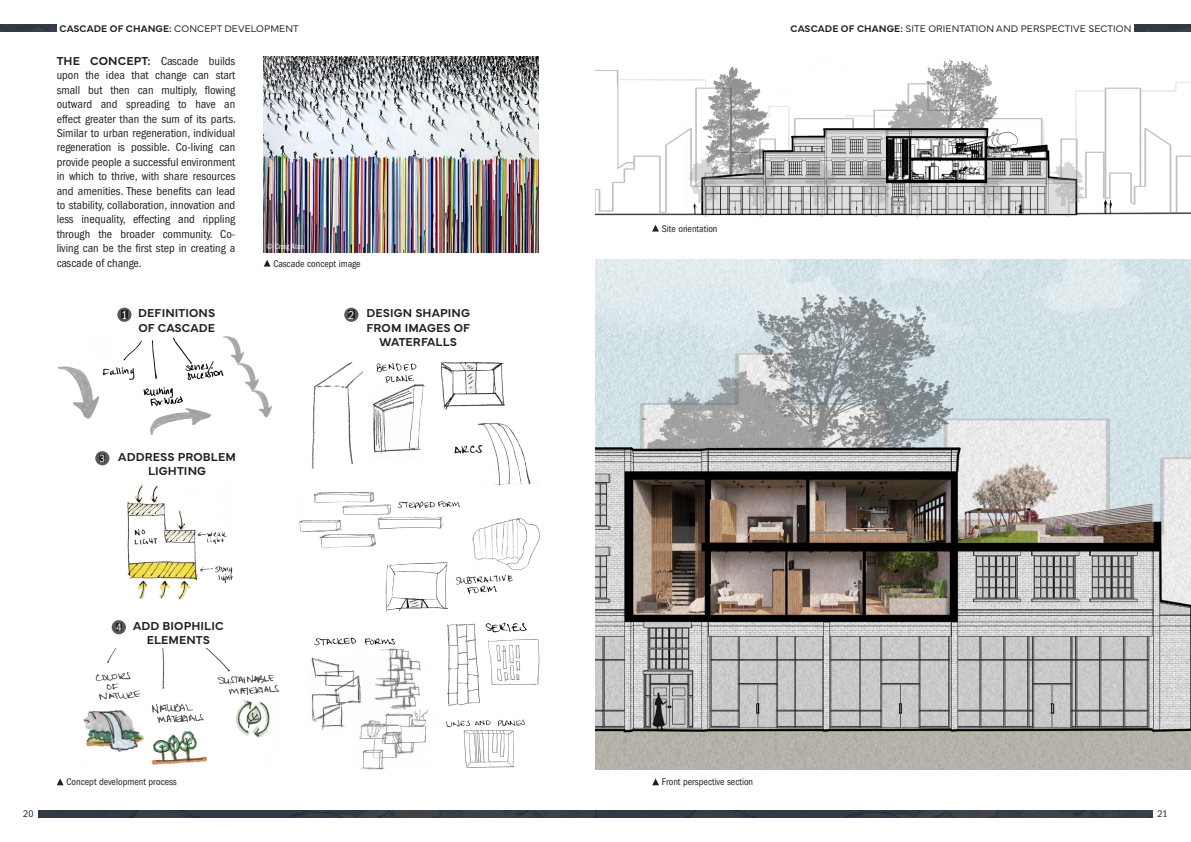
<style>
.page{position:relative;width:1191px;height:842px;background:#fff}
.page>*{position:absolute;margin:0;border:0;box-sizing:border-box;transform-origin:0 0}
.t1{font:condensed 12px/14.4px "Franklin Gothic LT Pro";color:#231f20;text-align:justify}
.t2{font:600 12px/14.4px "Mundial";letter-spacing:.01em;color:#231f20;text-align:center}
.t3{font:condensed 12px "Franklin Gothic LT Pro";color:#fff}
.t4{font:condensed 10.9px "Franklin Gothic LT Pro";color:#fff}
.t5{font:condensed 10px "Franklin Gothic LT Pro";color:#231f20}
.t6{font:300 10px "Mundial";letter-spacing:.01em;color:#231f20}
.t7{font:condensed 8px "Franklin Gothic LT Pro";color:#fff}
.s1{font-weight:600}
.s2{font-family:"Mundial";font-weight:600;font-stretch:normal}
</style>
<div class="page">
<img style="left:595px;top:810px;width:557px;height:7px">
<img style="left:1134px;top:25px;width:57px;height:7px">
<div style="left:38px;top:810px;width:557px;height:7px;background:#343c46"></div>
<img style="left:0;top:25px;width:57px;height:7px">
<img style="left:264px;top:57px;width:275px;height:195px">
<svg style="left:264px;top:260px;width:6px;height:7px"></svg>
<svg style="left:344px;top:308px;width:14px;height:14px"></svg>
<div style="left:348px;top:311px;width:6px;height:8px;background:#231f20"></div>
<img style="left:446px;top:719px;width:80px;height:9px">
<img style="left:311px;top:361px;width:51px;height:108px">
<svg style="left:57px;top:778px;width:7px;height:7px"></svg>
<img style="left:104px;top:337px;width:120px;height:66px">
<svg style="left:117px;top:308px;width:14px;height:14px"></svg>
<div style="left:121px;top:310px;width:6px;height:9px;background:#231f20"></div>
<img style="left:58px;top:366px;width:46px;height:53px">
<img style="left:150px;top:403px;width:62px;height:32px">
<img style="left:222px;top:336px;width:22px;height:28px">
<img style="left:237px;top:362px;width:22px;height:27px">
<img style="left:251px;top:389px;width:21px;height:29px">
<svg style="left:95px;top:451px;width:14px;height:14px"></svg>
<div style="left:100px;top:454px;width:5px;height:8px;background:#231f20"></div>
<img style="left:127px;top:484px;width:107px;height:116px">
<img style="left:83px;top:648px;width:197px;height:117px">
<div style="left:112px;top:620px;width:14px;height:14px;background:#5a5757;border-radius:50%"></div>
<div style="left:116px;top:623px;width:6px;height:8px;background:#231f20"></div>
<img style="left:477px;top:423px;width:61px;height:63px">
<img style="left:299px;top:491px;width:144px;height:58px">
<img style="left:396px;top:498px;width:64px;height:13px">
<img style="left:376px;top:363px;width:41px;height:10px">
<img style="left:490px;top:622px;width:37px;height:11px">
<img style="left:456px;top:574px;width:56px;height:11px">
<img style="left:454px;top:443px;width:32px;height:12px">
<img style="left:314px;top:637px;width:82px;height:12px">
<img style="left:373px;top:384px;width:52px;height:72px">
<img style="left:472px;top:518px;width:68px;height:52px">
<img style="left:385px;top:562px;width:63px;height:50px">
<img style="left:441px;top:361px;width:63px;height:49px">
<img style="left:463px;top:730px;width:52px;height:38px">
<img style="left:490px;top:639px;width:50px;height:46px">
<img style="left:359px;top:649px;width:70px;height:121px">
<img style="left:311px;top:657px;width:55px;height:73px">
<img style="left:446px;top:623px;width:44px;height:83px">
<img style="left:465px;top:584px;width:34px;height:10px">
<img style="left:383px;top:372px;width:31px;height:14px">
<svg style="left:652px;top:225px;width:7px;height:7px"></svg>
<img style="left:595px;top:59px;width:596px;height:158px">
<img style="left:595px;top:260px;width:596px;height:510px">
<svg style="left:652px;top:778px;width:7px;height:7px"></svg>
<p class="t6" style="left:60px;top:20px;width:241px"><span class="s1">CASCADE OF CHANGE:</span> CONCEPT DEVELOPMENT</p>
<p class="t6" style="left:790px;top:20px;width:342px"><span class="s1">CASCADE OF CHANGE:</span> SITE ORIENTATION AND PERSPECTIVE SECTION</p>
<p class="t1" style="left:57px;top:54px;width:181px"><span class="s2">THE CONCEPT:</span> Cascade builds upon the idea that change can start small but then can multiply, flowing outward and spreading to have an effect greater than the sum of its parts.<br>Similar to urban regeneration, individual regeneration is possible. Co-living can provide people a successful environment in which to thrive, with share resources and amenities. These benefits can lead to stability, collaboration, innovation and less inequality, effecting and rippling through the broader community. Co&shy;living can be the first step in creating a cascade of change.</p>
<p class="t3" style="left:121px;top:308px;width:8px">1</p>
<p class="t2" style="left:138px;top:305px;width:79px;text-align:left">DEFINITIONS<br>OF CASCADE</p>
<p class="t7" style="left:266px;top:242px;width:39px">© Craig Alan</p>
<p class="t5" style="left:273px;top:258px;width:89px">Cascade concept image</p>
<p class="t3" style="left:348px;top:308px;width:8px">2</p>
<p class="t2" style="left:366px;top:305px;width:105px">DESIGN SHAPING<br>FROM IMAGES OF<br>WATERFALLS</p>
<p class="t4" style="left:100px;top:452px;width:7px">3</p>
<p class="t2" style="left:118px;top:449px;width:119px">ADDRESS PROBLEM<br>LIGHTING</p>
<p class="t4" style="left:116px;top:621px;width:7px">4</p>
<p class="t2" style="left:133px;top:617px;width:92px">ADD BIOPHILIC<br>ELEMENTS</p>
<p class="t5" style="left:66px;top:776px;width:112px">Concept development process</p>
<p class="t5" style="left:662px;top:223px;width:57px">Site orientation</p>
<p class="t5" style="left:662px;top:776px;width:93px">Front perspective section</p>
<p class="t5" style="left:23px;top:808px;width:12px">20</p>
<p class="t5" style="left:1157px;top:808px;width:12px">21</p>
</div>
